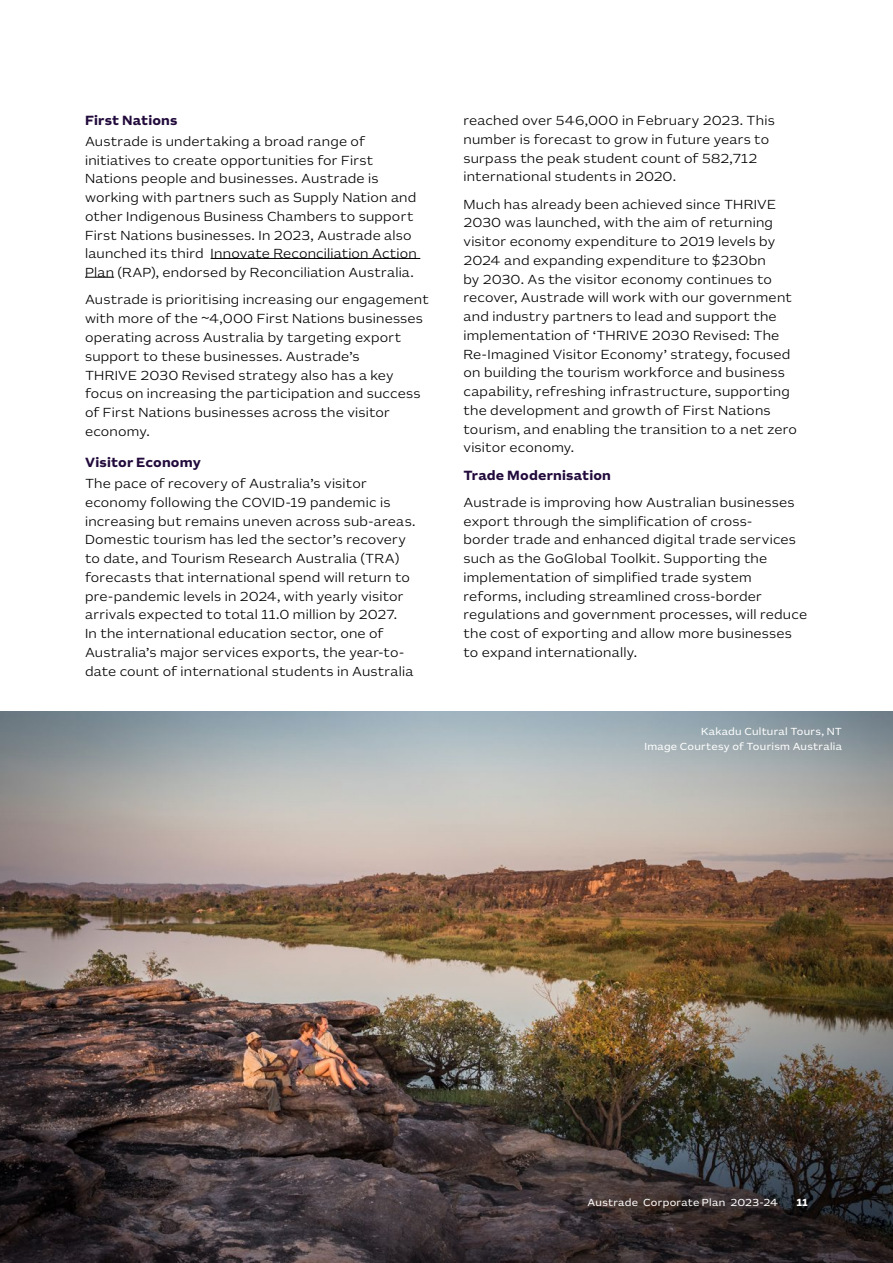
<style>
.page{position:relative;width:893px;height:1263px;background:#fff}
.page>*{position:absolute;margin:0;border:0;box-sizing:border-box;transform-origin:0 0}
._4_Body_copy{font:300 13.5px/18.8px "AU Sans BETA Text";letter-spacing:.015em;color:#000}
._3_Subheading_3{font:700 13.5px "AU Sans BETA Text";letter-spacing:.015em;color:#220b3c}
._4_Body_copy-2{font:700 13.5px "AU Sans BETA Text";letter-spacing:.015em;color:#220b3c}
._7_Image_caption_-_b4_H1{font:10.5px "AU Sans BETA Text";letter-spacing:.025em;color:#fff}
.Folio_R{font:10.5px "AU Sans BETA Text";letter-spacing:.025em;color:#fff}
.t1{font:700 10.5px "AU Sans BETA Text";color:#fff}
.s1{font-family:"Unlimited Sans"}
</style>
<div class="page">
<hr style="left:211px;top:258px;width:209px;height:1px;background:#000">
<svg style="left:85px;top:277px;width:29px;height:1px"></svg>
<img style="left:1px;top:711px;width:892px;height:552px">
<img style="left:0;top:0;width:1px;height:1263px">
<p class="_3_Subheading_3" style="left:85px;top:114px;width:94px">First Nations</p>
<p class="_4_Body_copy" style="left:85px;top:132px;width:333px">Austrade is undertaking a broad range of initiatives to create opportunities for First Nations people and businesses. Austrade is working with partners such as Supply Nation and other Indigenous Business Chambers to support First Nations businesses. In 2023, Austrade also launched its third Innovate Reconciliation Action Plan (RAP), endorsed by Reconciliation Australia.</p>
<p class="_4_Body_copy" style="left:85px;top:291px;width:345px">Austrade is prioritising increasing our engagement with more of the <span class="s1">~</span>4,000 First Nations businesses operating across Australia by targeting export support to these businesses. Austrade’s<br>THRIVE 2030 Revised strategy also has a key focus on increasing the participation and success of First Nations businesses across the visitor economy.</p>
<p class="_3_Subheading_3" style="left:85px;top:456px;width:117px">Visitor Economy</p>
<p class="_4_Body_copy" style="left:85px;top:475px;width:332px">The pace of recovery of Australia’s visitor economy following the COVID-19 pandemic is increasing but remains uneven across sub-areas.<br>Domestic tourism has led the sector’s recovery to date, and Tourism Research Australia (TRA) forecasts that international spend will return to pre-pandemic levels in 2024, with yearly visitor arrivals expected to total 11.0 million by 2027.<br>In the international education sector, one of Australia’s major services exports, the year-to&shy;date count of international students in Australia</p>
<p class="_4_Body_copy" style="left:463px;top:112px;width:313px">reached over 546,000 in February 2023. This number is forecast to grow in future years to surpass the peak student count of 582,712 international students in 2020.</p>
<p class="_4_Body_copy" style="left:463px;top:195px;width:335px">Much has already been achieved since THRIVE 2030 was launched, with the aim of returning visitor economy expenditure to 2019 levels by 2024 and expanding expenditure to $230bn<br>by 2030. As the visitor economy continues to recover, Austrade will work with our government and industry partners to lead and support the implementation of ‘THRIVE 2030 Revised: The Re-Imagined Visitor Economy’ strategy, focused on building the tourism workforce and business capability, refreshing infrastructure, supporting the development and growth of First Nations tourism, and enabling the transition to a net zero visitor economy.</p>
<p class="_4_Body_copy-2" style="left:463px;top:468px;width:149px">Trade Modernisation</p>
<p class="_4_Body_copy" style="left:463px;top:493px;width:345px">Austrade is improving how Australian businesses export through the simplification of cross-<br>border trade and enhanced digital trade services such as the GoGlobal Toolkit. Supporting the implementation of simplified trade system reforms, including streamlined cross-border regulations and government processes, will reduce the cost of exporting and allow more businesses to expand internationally.</p>
<p class="_7_Image_caption_-_b4_H1" style="left:701px;top:726px;width:142px">Kakadu Cultural Tours, NT</p>
<p class="_7_Image_caption_-_b4_H1" style="left:644px;top:741px;width:199px">Image Courtesy of Tourism Australia</p>
<p class="Folio_R" style="left:588px;top:1198px;width:192px">Austrade Corporate Plan 2023-24</p>
<p class="t1" style="left:796px;top:1198px;width:13px">11</p>
</div>
